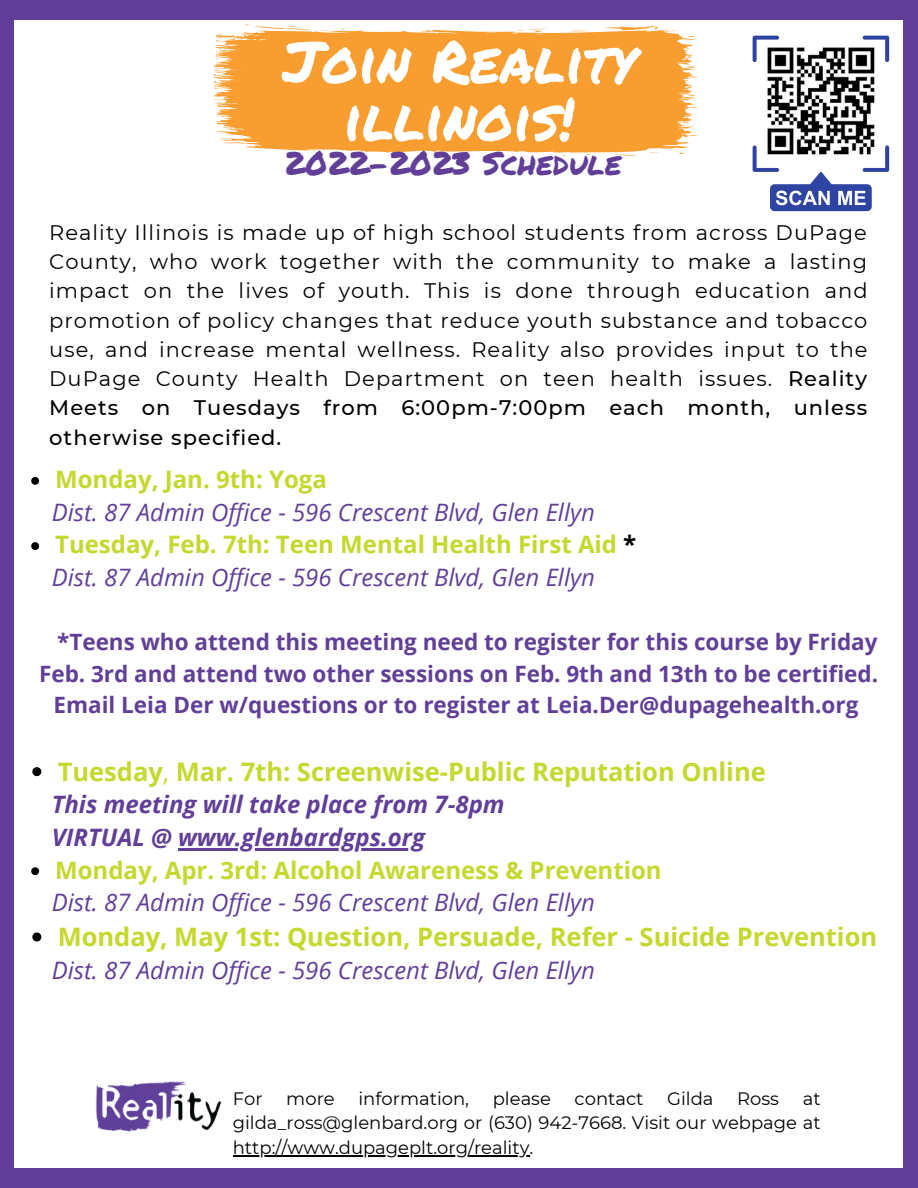
<style>
.page{position:relative;width:918px;height:1188px;background:#613f98}
.page>*{position:absolute;margin:0;border:0;box-sizing:border-box;transform-origin:0 0}
.t1{font:58.5px/57.4px "Permanent Marker";color:#fff;text-align:center}
.t2{font:32.1px "Permanent Marker";color:#613f98}
.t3{font:700 25.5px "Open Sans";color:#c4d82e}
.t4{font:italic 24px "Open Sans";color:#613f98}
.t5{font:700 24px "Open Sans";color:#c4d82e}
.t6{font:italic 700 24px/32.7px "Open Sans";color:#613f98}
.t7{font:700 22.5px "Open Sans";color:#613f98}
.t8{font:21px/29.2px "Montserrat";letter-spacing:.05em;color:#000;text-align:justify}
.t9{font:18px/24.8px "Montserrat";color:#000;text-align:justify}
.s1{font-weight:500}
.s2{color:#000}
.s3{font-weight:400}
</style>
<div class="page">
<div style="left:14px;top:20px;width:889px;height:1148px;background:#fff"></div>
<img style="left:96px;top:1081px;width:126px;height:51px">
<hr style="left:233px;top:1155px;width:297px;height:1px;background:#000">
<svg style="left:214px;top:24px;width:485px;height:133px;background:#f9ac4f"></svg>
<img style="left:767px;top:47px;width:108px;height:98px">
<svg style="left:31px;top:477px;width:8px;height:8px"></svg>
<svg style="left:31px;top:542px;width:8px;height:8px"></svg>
<svg style="left:32px;top:767px;width:9px;height:9px"></svg>
<svg style="left:31px;top:867px;width:8px;height:8px"></svg>
<svg style="left:32px;top:933px;width:9px;height:9px"></svg>
<hr style="left:178px;top:848px;width:247px;height:2px;background:#613f98">
<svg style="left:863px;top:36px;width:26px;height:26px"></svg>
<svg style="left:753px;top:36px;width:26px;height:26px"></svg>
<svg style="left:753px;top:145px;width:136px;height:66px"></svg>
<h1 class="t1" style="left:283px;top:31px;width:354px">Join Reality illinois!</h1>
<h2 class="t2" style="left:285px;top:139px;width:338px">2022-2023 Schedule</h2>
<p class="t8" style="left:49px;top:218px;width:820px">Reality Illinois is made up of high school students from across DuPage County, who work together with the community to make a lasting impact on the lives of youth. This is done through education and promotion of policy changes that reduce youth substance and tobacco use, and increase mental wellness. Reality also provides input to the DuPage County Health Department on teen health issues. <span class="s1">Reality Meets on Tuesdays from 6:00pm-7:00pm each month, unless otherwise specified.</span></p>
<p class="t5" style="left:55px;top:463px;width:273px">Monday, Jan. 9th: Yoga</p>
<p class="t4" style="left:52px;top:495px;width:545px">Dist. 87 Admin Office - 596 Crescent Blvd, Glen Ellyn</p>
<p class="t5" style="left:55px;top:528px;width:583px">Tuesday, Feb. 7th: Teen Mental Health First Aid <span class="s2">*</span></p>
<p class="t4" style="left:52px;top:560px;width:545px">Dist. 87 Admin Office - 596 Crescent Blvd, Glen Ellyn</p>
<p class="t7" style="left:57px;top:626px;width:822px">*Teens who attend this meeting need to register for this course by Friday</p>
<p class="t7" style="left:39px;top:658px;width:841px">Feb. 3rd and attend two other sessions on Feb. 9th and 13th to be certified.</p>
<p class="t7" style="left:53px;top:689px;width:806px">Email Leia Der w/questions or to register at Leia.Der@dupagehealth.org</p>
<p class="t3" style="left:58px;top:753px;width:710px">Tuesday<span class="s3">,</span> Mar. 7th: Screenwise-Public Reputation Online</p>
<p class="t6" style="left:52px;top:788px;width:454px">This meeting will take place from 7-8pm<br>VIRTUAL @ www.glenbardgps.org</p>
<p class="t5" style="left:55px;top:853px;width:608px">Monday, Apr. 3rd: Alcohol Awareness &amp; Prevention</p>
<p class="t4" style="left:52px;top:886px;width:545px">Dist. 87 Admin Office - 596 Crescent Blvd, Glen Ellyn</p>
<p class="t3" style="left:58px;top:919px;width:821px">Monday, May 1st: Question, Persuade, Refer - Suicide Prevention</p>
<p class="t4" style="left:52px;top:953px;width:545px">Dist. 87 Admin Office - 596 Crescent Blvd, Glen Ellyn</p>
<p class="t9" style="left:233px;top:1086px;width:31px">For</p>
<p class="t9" style="left:286px;top:1086px;width:50px">more</p>
<p class="t9" style="left:358px;top:1086px;width:112px">information,</p>
<p class="t9" style="left:493px;top:1086px;width:60px">please</p>
<p class="t9" style="left:575px;top:1086px;width:70px">contact</p>
<p class="t9" style="left:667px;top:1086px;width:48px">Gilda</p>
<p class="t9" style="left:737px;top:1086px;width:43px">Ross</p>
<p class="t9" style="left:233px;top:1086px;width:589px;text-indent:570px">at gilda_ross@glenbard.org or (630) 942-7668. Visit our webpage at http://www.dupageplt.org/reality.</p>
</div>
